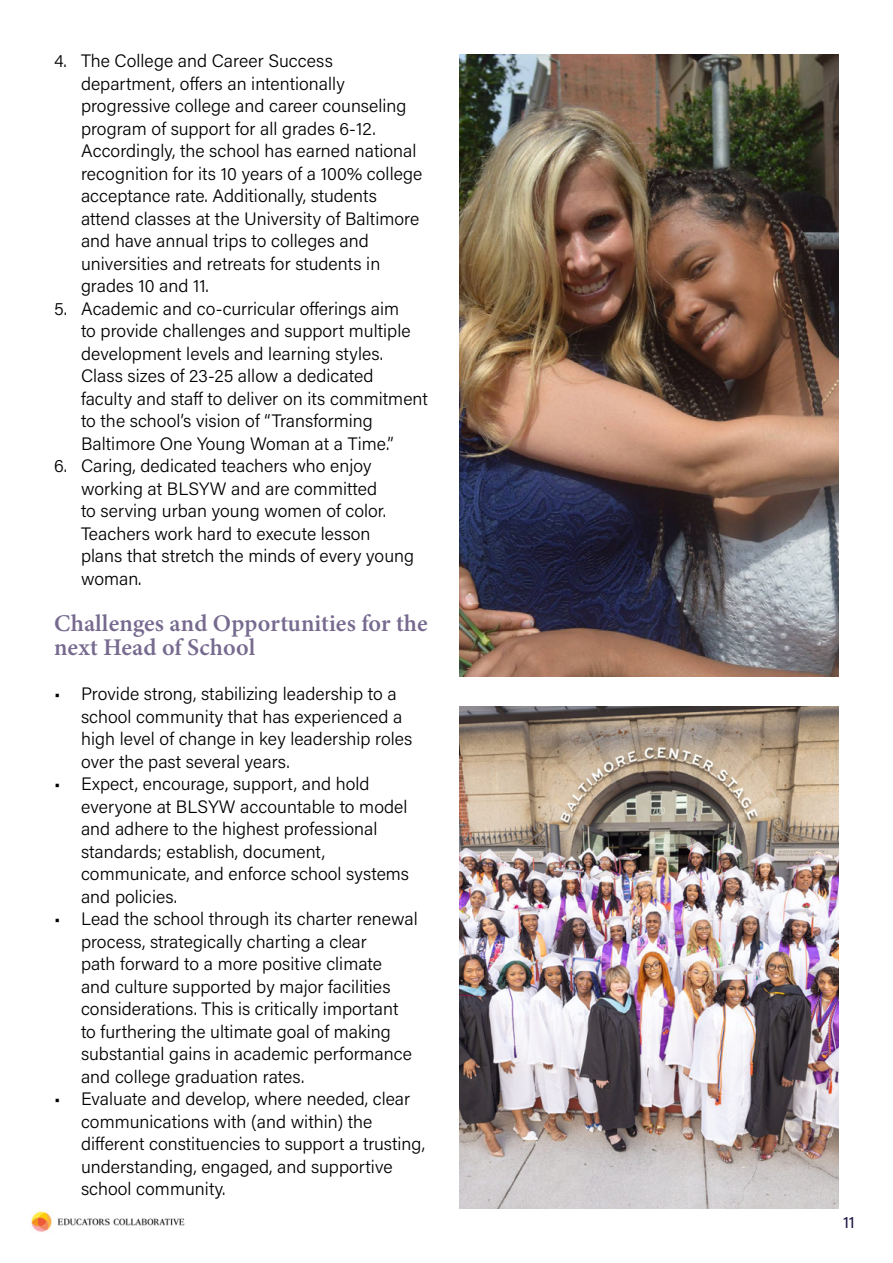
<style>
.page{position:relative;width:893px;height:1263px;background:#fff}
.page>*{position:absolute;margin:0;border:0;box-sizing:border-box;transform-origin:0 0}
.t1{font:24px/24px "Minion Variable Concept";letter-spacing:.005em;color:#766a8f}
.t2{font:18px/22.5px "Acumin Variable Concept";color:#000}
.t3{font:16.5px "Acumin Variable Concept";color:#1c1542}
</style>
<div class="page">
<img style="left:31px;top:1211px;width:21px;height:21px">
<img style="left:58px;top:1218px;width:127px;height:8px">
<img style="left:459px;top:55px;width:380px;height:621px">
<img style="left:459px;top:706px;width:380px;height:503px">
<p class="t2" style="left:81px;top:49px;width:343px;text-indent:-27px">4. The College and Career Success department, offers an intentionally progressive college and career counseling program of support for all grades 6-12.<br>Accordingly, the school has earned national recognition for its 10 years of a 100% college acceptance rate. Additionally, students attend classes at the University of Baltimore and have annual trips to colleges and universities and retreats for students in grades 10 and 11.</p>
<p class="t2" style="left:81px;top:297px;width:348px;text-indent:-27px">5. Academic and co-curricular offerings aim<br>to provide challenges and support multiple development levels and learning styles.<br>Class sizes of 23-25 allow a dedicated faculty and staff to deliver on its commitment to the school’s vision of “Transforming Baltimore One Young Woman at a Time.”</p>
<p class="t2" style="left:81px;top:454px;width:335px;text-indent:-27px">6. Caring, dedicated teachers who enjoy working at BLSYW and are committed<br>to serving urban young women of color.<br>Teachers work hard to execute lesson plans that stretch the minds of every young woman.</p>
<h1 class="t1" style="left:54px;top:611px;width:375px">Challenges and Opportunities for the next Head of School</h1>
<p class="t2" style="left:81px;top:682px;width:333px;text-indent:-27px">• Provide strong, stabilizing leadership to a school community that has experienced a high level of change in key leadership roles over the past several years.</p>
<p class="t2" style="left:81px;top:772px;width:330px;text-indent:-27px">• Expect, encourage, support, and hold everyone at BLSYW accountable to model and adhere to the highest professional standards; establish, document, communicate, and enforce school systems and policies.</p>
<p class="t2" style="left:81px;top:907px;width:338px;text-indent:-27px">• Lead the school through its charter renewal process, strategically charting a clear<br>path forward to a more positive climate<br>and culture supported by major facilities considerations. This is critically important to furthering the ultimate goal of making substantial gains in academic performance and college graduation rates.</p>
<p class="t2" style="left:81px;top:1087px;width:346px;text-indent:-27px">• Evaluate and develop, where needed, clear communications with (and within) the different constituencies to support a trusting, understanding, engaged, and supportive school community.</p>
<p class="t3" style="left:843px;top:1211px;width:13px">11</p>
</div>
